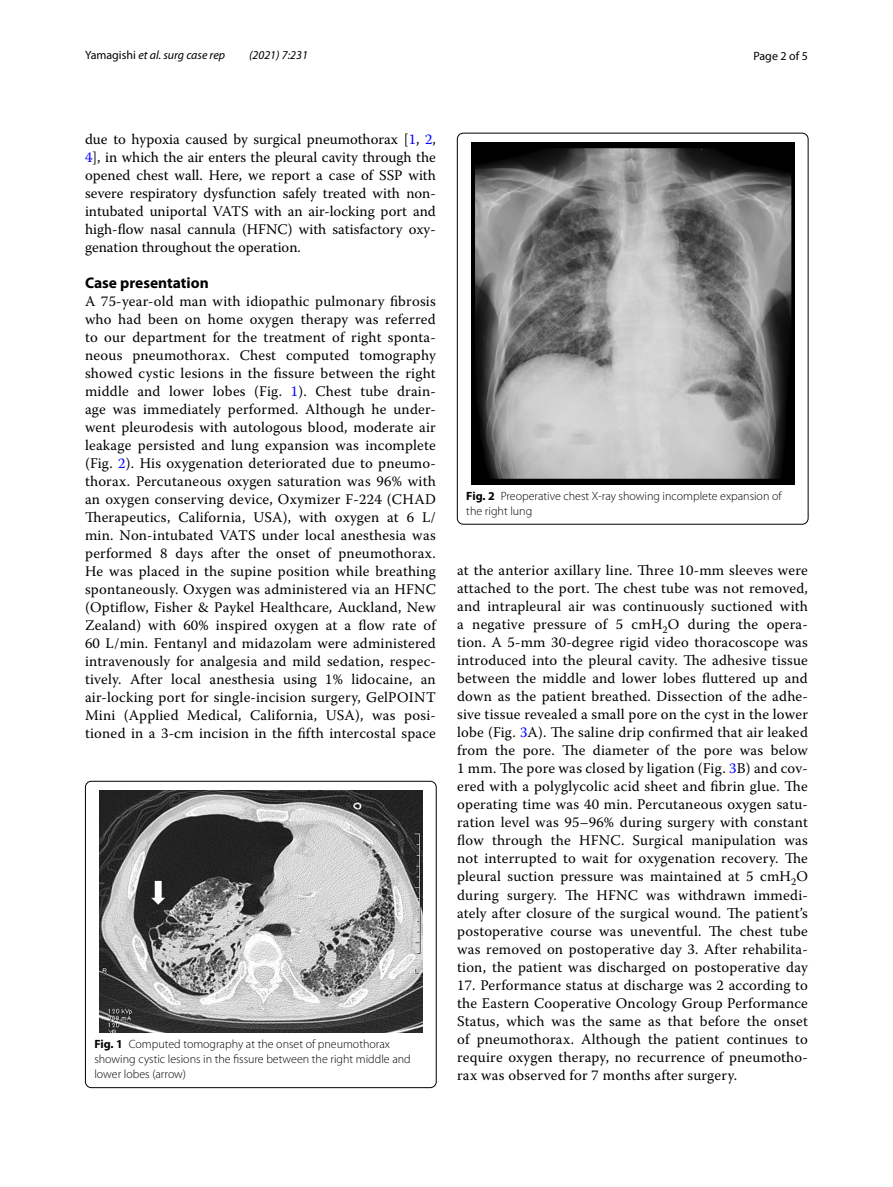
<style>
.page{position:relative;width:893px;height:1187px;background:#fff}
.page>*{position:absolute;margin:0;border:0;box-sizing:border-box;transform-origin:0 0}
.t1{font:700 15.45px "Myriad Pro";color:#000}
.t2{font:14.7px/18px "Warnock Pro";letter-spacing:.015em;color:#000;text-align:justify}
.t3{font:300 12px/15px "Myriad Pro";color:#000}
.t4{font:italic 12px "Myriad Pro";color:#000}
.t5{font:12px "Myriad Pro";color:#000}
.s1{font-style:normal}
.s2{color:#00f}
.s3{font-weight:700}
</style>
<div class="page">
<img style="left:99px;top:790px;width:323px;height:242px">
<div style="left:85px;top:781px;width:351px;height:306px;border:1px solid #000;border-radius:6px"></div>
<img style="left:471px;top:142px;width:323px;height:342px">
<div style="left:457px;top:133px;width:351px;height:391px;border:1px solid #000;border-radius:6px"></div>
<p class="t4" style="left:85px;top:48px;width:142px"><span class="s1">Yamagishi</span> et al. surg case rep</p>
<p class="t4" style="left:249px;top:48px;width:60px">(2021) 7:231</p>
<p class="t5" style="left:753px;top:48px;width:56px">Page 2 of 5</p>
<p class="t2" style="left:85px;top:130px;width:352px">due to hypoxia caused by surgical pneumothorax [<span class="s2">1</span>, <span class="s2">2</span>, <span class="s2">4</span>], in which the air enters the pleural cavity through the opened chest wall. Here, we report a case of SSP with severe respiratory dysfunction safely treated with non&shy;intubated uniportal VATS with an air-locking port and high-flow nasal cannula (HFNC) with satisfactory oxy&shy;genation throughout the operation.</p>
<p class="t1" style="left:85px;top:272px;width:125px">Case presentation</p>
<p class="t2" style="left:85px;top:292px;width:352px">A 75-year-old man with idiopathic pulmonary fibrosis who had been on home oxygen therapy was referred to our department for the treatment of right sponta&shy;neous pneumothorax. Chest computed tomography showed cystic lesions in the fissure between the right middle and lower lobes (Fig. <span class="s2">1</span>). Chest tube drain&shy;age was immediately performed. Although he under&shy;went pleurodesis with autologous blood, moderate air leakage persisted and lung expansion was incomplete (Fig. <span class="s2">2</span>). His oxygenation deteriorated due to pneumo&shy;thorax. Percutaneous oxygen saturation was 96% with an oxygen conserving device, Oxymizer F-224 (CHAD Therapeutics, California, USA), with oxygen at 6 L/ min. Non-intubated VATS under local anesthesia was performed 8 days after the onset of pneumothorax.<br>He was placed in the supine position while breathing spontaneously. Oxygen was administered via an HFNC (Optiflow, Fisher &amp; Paykel Healthcare, Auckland, New Zealand) with 60% inspired oxygen at a flow rate of 60 L/min. Fentanyl and midazolam were administered intravenously for analgesia and mild sedation, respec&shy;tively. After local anesthesia using 1% lidocaine, an air-locking port for single-incision surgery, GelPOINT Mini (Applied Medical, California, USA), was posi&shy;tioned in a 3-cm incision in the fifth intercostal space</p>
<p class="t3" style="left:94px;top:1036px;width:318px"><span class="s3">Fig. 1</span> Computed tomography at the onset of pneumothorax showing cystic lesions in the fissure between the right middle and lower lobes (arrow)</p>
<p class="t3" style="left:466px;top:488px;width:317px"><span class="s3">Fig. 2</span> Preoperative chest X-ray showing incomplete expansion of the right lung</p>
<p class="t2" style="left:457px;top:561px;width:352px">at the anterior axillary line. Three 10-mm sleeves were attached to the port. The chest tube was not removed, and intrapleural air was continuously suctioned with a negative pressure of 5 cmH<sub>2</sub>O during the opera&shy;tion. A 5-mm 30-degree rigid video thoracoscope was introduced into the pleural cavity. The adhesive tissue between the middle and lower lobes fluttered up and down as the patient breathed. Dissection of the adhe&shy;sive tissue revealed a small pore on the cyst in the lower lobe (Fig. <span class="s2">3</span>A). The saline drip confirmed that air leaked from the pore. The diameter of the pore was below 1 mm. The pore was closed by ligation (Fig. <span class="s2">3</span>B) and cov&shy;ered with a polyglycolic acid sheet and fibrin glue. The operating time was 40 min. Percutaneous oxygen satu&shy;ration level was 95–96% during surgery with constant flow through the HFNC. Surgical manipulation was not interrupted to wait for oxygenation recovery. The pleural suction pressure was maintained at 5 cmH<sub>2</sub>O during surgery. The HFNC was withdrawn immedi&shy;ately after closure of the surgical wound. The patient’s postoperative course was uneventful. The chest tube was removed on postoperative day 3. After rehabilita&shy;tion, the patient was discharged on postoperative day</p>
<p class="t2" style="left:457px;top:975px;width:352px">17. Performance status at discharge was 2 according to the Eastern Cooperative Oncology Group Performance Status, which was the same as that before the onset of pneumothorax. Although the patient continues to require oxygen therapy, no recurrence of pneumotho&shy;rax was observed for 7 months after surgery.</p>
</div>
